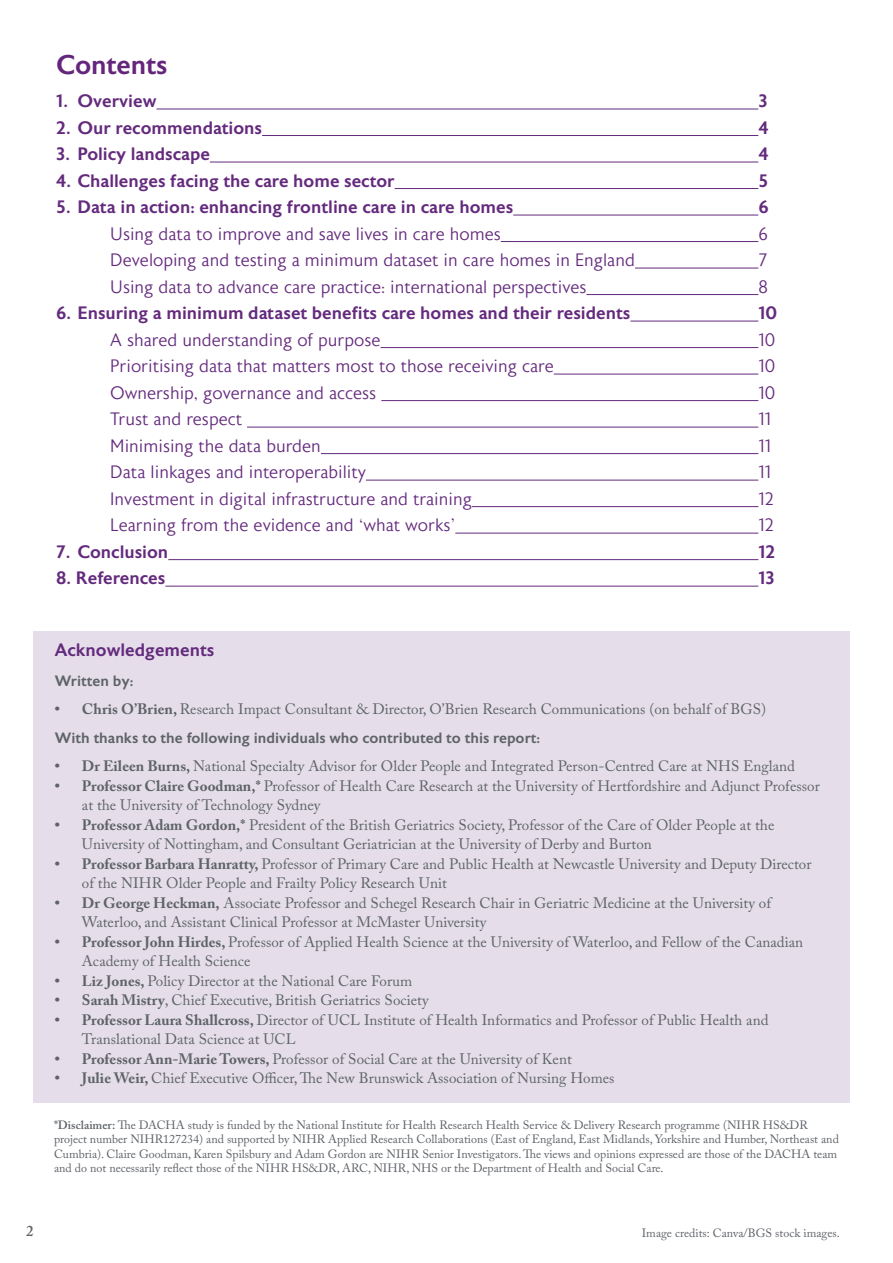
<style>
.page{position:relative;width:893px;height:1263px;background:#fff}
.page>*{position:absolute;margin:0;border:0;box-sizing:border-box;transform-origin:0 0}
.t1{font:500 27px "Astoria Sans";letter-spacing:-.005em;color:#64267b}
.t2{font:300 18px "Astoria Sans";color:#642a7d}
.t3{font:500 18px "Astoria Sans";color:#642a7d}
.t4{font:15px/19.5px "Adobe Caslon Pro";color:#5f6369}
.t5{font:500 15px "Astoria Sans";color:#5f6369}
.t6{font:600 15px "Adobe Caslon Pro";color:#5f6369}
.t7{font:12px/14.4px "Adobe Caslon Pro";color:#5f6369}
.s1{font-weight:700}
.s2{font-weight:600}
</style>
<div class="page">
<hr style="left:156px;top:109px;width:602px;height:1px;background:#642a7d">
<hr style="left:262px;top:135px;width:496px;height:1px;background:#642a7d">
<hr style="left:210px;top:162px;width:548px;height:1px;background:#642a7d">
<hr style="left:395px;top:188px;width:363px;height:1px;background:#642a7d">
<hr style="left:513px;top:215px;width:245px;height:1px;background:#642a7d">
<hr style="left:501px;top:241px;width:257px;height:1px;background:#642a7d">
<hr style="left:635px;top:268px;width:123px;height:1px;background:#642a7d">
<hr style="left:586px;top:294px;width:172px;height:1px;background:#642a7d">
<hr style="left:630px;top:321px;width:128px;height:1px;background:#642a7d">
<hr style="left:381px;top:347px;width:377px;height:1px;background:#642a7d">
<hr style="left:554px;top:374px;width:204px;height:1px;background:#642a7d">
<hr style="left:381px;top:400px;width:377px;height:1px;background:#642a7d">
<hr style="left:247px;top:427px;width:511px;height:1px;background:#642a7d">
<hr style="left:321px;top:453px;width:437px;height:1px;background:#642a7d">
<hr style="left:366px;top:480px;width:392px;height:1px;background:#642a7d">
<hr style="left:472px;top:506px;width:286px;height:1px;background:#642a7d">
<hr style="left:455px;top:533px;width:303px;height:1px;background:#642a7d">
<hr style="left:168px;top:559px;width:590px;height:1px;background:#642a7d">
<hr style="left:165px;top:586px;width:593px;height:1px;background:#642a7d">
<div style="left:34px;top:631px;width:816px;height:472px;background:#e5deea"></div>
<h1 class="t1" style="left:56px;top:50px;width:113px">Contents</h1>
<p class="t3" style="left:56px;top:91px;width:102px">1. Overview</p>
<p class="t3" style="left:758px;top:91px;width:11px">3</p>
<p class="t3" style="left:56px;top:118px;width:207px">2. Our recommendations</p>
<p class="t3" style="left:758px;top:118px;width:12px">4</p>
<p class="t3" style="left:56px;top:144px;width:155px">3. Policy landscape</p>
<p class="t3" style="left:758px;top:144px;width:12px">4</p>
<p class="t3" style="left:56px;top:171px;width:340px">4. Challenges facing the care home sector</p>
<p class="t3" style="left:758px;top:171px;width:11px">5</p>
<p class="t3" style="left:56px;top:197px;width:458px">5. Data in action: enhancing frontline care in care homes</p>
<p class="t3" style="left:758px;top:197px;width:12px">6</p>
<p class="t2" style="left:110px;top:224px;width:392px">Using data to improve and save lives in care homes</p>
<p class="t2" style="left:758px;top:224px;width:11px">6</p>
<p class="t2" style="left:110px;top:250px;width:526px">Developing and testing a minimum dataset in care homes in England</p>
<p class="t2" style="left:758px;top:250px;width:11px">7</p>
<p class="t2" style="left:110px;top:277px;width:478px">Using data to advance care practice: international perspectives</p>
<p class="t2" style="left:758px;top:277px;width:11px">8</p>
<p class="t3" style="left:56px;top:303px;width:576px">6. Ensuring a minimum dataset benefits care homes and their residents</p>
<p class="t3" style="left:758px;top:303px;width:20px">10</p>
<p class="t2" style="left:110px;top:330px;width:272px">A shared understanding of purpose</p>
<p class="t2" style="left:758px;top:330px;width:18px">10</p>
<p class="t2" style="left:110px;top:356px;width:445px">Prioritising data that matters most to those receiving care</p>
<p class="t2" style="left:758px;top:356px;width:18px">10</p>
<p class="t2" style="left:110px;top:383px;width:268px">Ownership, governance and access</p>
<p class="t2" style="left:758px;top:383px;width:18px">10</p>
<p class="t2" style="left:110px;top:409px;width:133px">Trust and respect</p>
<p class="t2" style="left:758px;top:409px;width:14px">11</p>
<p class="t2" style="left:110px;top:436px;width:212px">Minimising the data burden</p>
<p class="t2" style="left:758px;top:436px;width:14px">11</p>
<p class="t2" style="left:110px;top:462px;width:257px">Data linkages and interoperability</p>
<p class="t2" style="left:758px;top:462px;width:14px">11</p>
<p class="t2" style="left:110px;top:489px;width:363px">Investment in digital infrastructure and training</p>
<p class="t2" style="left:758px;top:489px;width:17px">12</p>
<p class="t2" style="left:110px;top:515px;width:346px">Learning from the evidence and ‘what works’</p>
<p class="t2" style="left:758px;top:515px;width:17px">12</p>
<p class="t3" style="left:56px;top:542px;width:114px">7. Conclusion</p>
<p class="t3" style="left:758px;top:542px;width:19px">12</p>
<p class="t3" style="left:56px;top:568px;width:111px">8. References</p>
<p class="t3" style="left:758px;top:568px;width:18px">13</p>
<p class="t6" style="left:26px;top:1221px;width:7px">2</p>
<p class="t3" style="left:55px;top:640px;width:161px">Acknowledgements</p>
<p class="t5" style="left:55px;top:673px;width:80px">Written by:</p>
<p class="t4" style="left:55px;top:699px;width:713px"><span class="s1">• Chris O’Brien,</span> Research Impact Consultant &amp; Director, O’Brien Research Communications (on behalf of BGS)</p>
<p class="t5" style="left:55px;top:729px;width:487px">With thanks to the following individuals who contributed to this report:</p>
<p class="t4" style="left:55px;top:756px;width:741px"><span class="s1">• Dr Eileen Burns,</span> National Specialty Advisor for Older People and Integrated Person-Centred Care at NHS England</p>
<p class="t4" style="left:82px;top:776px;width:739px;text-indent:-27px"><span class="s1">• Professor Claire Goodman,*</span> Professor of Health Care Research at the University of Hertfordshire and Adjunct Professor at the University of Technology Sydney</p>
<p class="t4" style="left:82px;top:815px;width:694px;text-indent:-27px"><span class="s1">• Professor Adam Gordon,*</span> President of the British Geriatrics Society, Professor of the Care of Older People at the<br>University of Nottingham, and Consultant Geriatrician at the University of Derby and Burton</p>
<p class="t4" style="left:82px;top:854px;width:731px;text-indent:-27px"><span class="s1">• Professor Barbara Hanratty,</span> Professor of Primary Care and Public Health at Newcastle University and Deputy Director of the NIHR Older People and Frailty Policy Research Unit</p>
<p class="t4" style="left:82px;top:893px;width:691px;text-indent:-27px"><span class="s1">• Dr George Heckman,</span> Associate Professor and Schegel Research Chair in Geriatric Medicine at the University of<br>Waterloo, and Assistant Clinical Professor at McMaster University</p>
<p class="t4" style="left:82px;top:932px;width:723px;text-indent:-27px"><span class="s1">• Professor John Hirdes,</span> Professor of Applied Health Science at the University of Waterloo, and Fellow of the Canadian<br>Academy of Health Science</p>
<p class="t4" style="left:55px;top:971px;width:359px"><span class="s1">• Liz Jones,</span> Policy Director at the National Care Forum</p>
<p class="t4" style="left:55px;top:990px;width:375px"><span class="s1">• Sarah Mistry</span>, Chief Executive, British Geriatrics Society</p>
<p class="t4" style="left:82px;top:1010px;width:688px;text-indent:-27px"><span class="s1">• Professor Laura Shallcross,</span> Director of UCL Institute of Health Informatics and Professor of Public Health and<br>Translational Data Science at UCL</p>
<p class="t4" style="left:55px;top:1049px;width:518px"><span class="s1">• Professor Ann-Marie Towers,</span> Professor of Social Care at the University of Kent</p>
<p class="t4" style="left:55px;top:1068px;width:561px"><span class="s1">• Julie Weir,</span> Chief Executive Officer, The New Brunswick Association of Nursing Homes</p>
<p class="t7" style="left:54px;top:1118px;width:786px"><span class="s2">*Disclaimer:</span> The DACHA study is funded by the National Institute for Health Research Health Service &amp; Delivery Research programme (NIHR HS&amp;DR project number NIHR127234) and supported by NIHR Applied Research Collaborations (East of England, East Midlands, Yorkshire and Humber, Northeast and Cumbria). Claire Goodman, Karen Spilsbury and Adam Gordon are NIHR Senior Investigators. The views and opinions expressed are those of the DACHA team and do not necessarily reflect those of the NIHR HS&amp;DR, ARC, NIHR, NHS or the Department of Health and Social Care.</p>
<p class="t7" style="left:642px;top:1226px;width:199px">Image credits: Canva/BGS stock images.</p>
</div>
